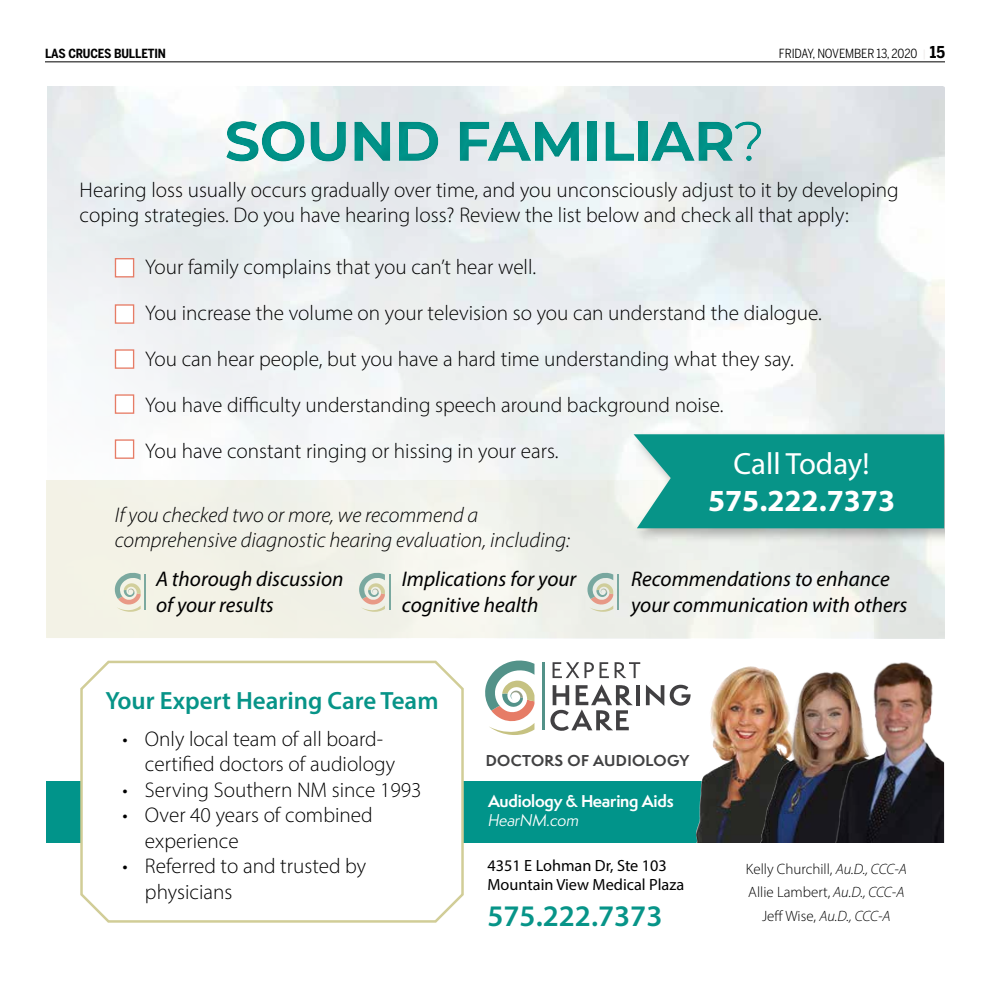
<style>
.page{position:relative;width:990px;height:990px;background:#fff}
.page>*{position:absolute;margin:0;border:0;box-sizing:border-box;transform-origin:0 0}
.t1{font:700 55.88px "Montserrat";letter-spacing:-.01em;color:#01948a}
.t2{font:700 30.75px "Myriad Pro";color:#fff}
.t3{font:30.75px "Myriad Pro";color:#fff}
.t4{font:600 30px "Myriad Pro";color:#079488}
.t5{font:600 25px "Myriad Pro";color:#079488}
.t6{font:300 21.25px/46px "Myriad Pro";color:#000}
.t7{font:italic 21.25px/25.5px "Myriad Pro";color:#000}
.t8{font:italic 300 21.25px/25.5px "Myriad Pro";color:#000}
.t9{font:16.25px/19.5px "Myriad Pro";color:#000}
.t10{font:700 15.75px "Semplicita Pro";letter-spacing:-.015em;color:#fff}
.t11{font:italic 15.75px "Semplicita Pro";letter-spacing:-.015em;color:#fff}
.t12{font:300 15px/23.6px "Myriad Pro";color:#000;text-align:center}
.t13{font:700 14.5px "Semplicita Pro";letter-spacing:.025em;color:#414142}
.t14{font:12.5px "Benton Sans Cond";letter-spacing:-.01em;color:#000}
.t15{font:700 12.5px "Benton Sans Cond";letter-spacing:-.01em;color:#000}
.s1{font-family:"Myriad Pro";font-size:10px;color:#e9e5e4}
.s2{font-weight:700;font-size:16.25px}
.s3{font-weight:400}
.s4{font-style:italic}
</style>
<div class="page">
<hr style="left:45px;top:62px;width:900px;height:1px;background:#000">
<div style="left:46px;top:781px;width:885px;height:62px;background:#01948a"></div>
<div style="left:115px;top:349px;width:19px;height:20px;border:1px solid #e67c66"></div>
<div style="left:115px;top:304px;width:19px;height:20px;border:1px solid #e67c66"></div>
<div style="left:115px;top:394px;width:19px;height:20px;border:1px solid #e67c66"></div>
<div style="left:115px;top:258px;width:19px;height:20px;border:1px solid #e67c66"></div>
<div style="left:115px;top:439px;width:19px;height:20px;border:1px solid #e67c66"></div>
<div style="left:214px;top:106px;width:560px;height:71px;background:#000;opacity:.15"></div>
<div style="left:630px;top:429px;width:314px;height:114px;background:#000;opacity:.3"></div>
<svg style="left:634px;top:434px;width:310px;height:94px"></svg>
<hr style="left:145px;top:574px;width:1px;height:35px;background:#539188">
<svg style="left:114px;top:573px;width:27px;height:39px"></svg>
<hr style="left:389px;top:574px;width:1px;height:35px;background:#539188">
<svg style="left:359px;top:573px;width:26px;height:39px"></svg>
<hr style="left:617px;top:574px;width:2px;height:35px;background:#539188">
<svg style="left:587px;top:573px;width:26px;height:39px"></svg>
<hr style="left:542px;top:662px;width:3px;height:68px;background:#539289">
<hr style="left:636px;top:685px;width:4px;height:20px;background:#414042">
<svg style="left:646px;top:685px;width:18px;height:21px"></svg>
<svg style="left:670px;top:685px;width:21px;height:21px"></svg>
<svg style="left:553px;top:662px;width:41px;height:16px"></svg>
<svg style="left:600px;top:662px;width:9px;height:16px"></svg>
<svg style="left:615px;top:662px;width:25px;height:16px"></svg>
<svg style="left:550px;top:684px;width:83px;height:47px"></svg>
<svg style="left:485px;top:660px;width:49px;height:75px"></svg>
<img style="left:714px;top:668px;width:28px;height:28px">
<img style="left:742px;top:666px;width:67px;height:177px">
<img style="left:809px;top:662px;width:135px;height:181px">
<svg style="left:80px;top:660px;width:384px;height:263px"></svg>
<p class="t15" style="left:45px;top:46px;width:123px">LAS CRUCES BULLETIN</p>
<p class="t14" style="left:779px;top:46px;width:168px">FRIDAY, NOVEMBER 13, 2020 <span class="s1">|</span> <span class="s2">15</span></p>
<h1 class="t1" style="left:225px;top:101px;width:542px">SOUND FAMILIAR<span class="s3">?</span></h1>
<p class="t6" style="left:80px;top:177px;width:821px;line-height:25.5px">Hearing loss usually occurs gradually over time, and you unconsciously adjust to it by developing coping strategies. Do you have hearing loss? Review the list below and check all that apply:</p>
<p class="t6" style="left:145px;top:244px;width:678px">Your family complains that you can’t hear well.<br>You increase the volume on your television so you can understand the dialogue.<br>You can hear people, but you have a hard time understanding what they say.<br>You have difficulty understanding speech around background noise.<br>You have constant ringing or hissing in your ears.</p>
<h2 class="t3" style="left:734px;top:444px;width:137px">Call Today!</h2>
<h2 class="t2" style="left:708px;top:480px;width:189px">575.222.7373</h2>
<p class="t8" style="left:115px;top:502px;width:457px">If you checked two or more, we recommend a comprehensive diagnostic hearing evaluation, including:</p>
<p class="t7" style="left:156px;top:566px;width:189px">A thorough discussion of your results</p>
<p class="t7" style="left:402px;top:566px;width:176px">Implications for your cognitive health</p>
<p class="t7" style="left:631px;top:566px;width:278px">Recommendations to enhance your communication with others</p>
<p class="t5" style="left:106px;top:685px;width:335px">Your Expert Hearing Care Team</p>
<p class="t6" style="left:145px;top:726px;width:252px;line-height:25.5px;text-indent:-23px">• Only local team of all board&shy;certified doctors of audiology</p>
<p class="t6" style="left:122px;top:766px;width:301px">• Serving Southern NM since 1993</p>
<p class="t6" style="left:145px;top:802px;width:229px;line-height:25.5px;text-indent:-23px">• Over 40 years of combined experience</p>
<p class="t6" style="left:145px;top:853px;width:223px;line-height:25.5px;text-indent:-23px">• Referred to and trusted by physicians</p>
<p class="t13" style="left:486px;top:750px;width:205px">DOCTORS OF AUDIOLOGY</p>
<p class="t10" style="left:488px;top:789px;width:187px">Audiology &amp; Hearing Aids</p>
<p class="t11" style="left:488px;top:809px;width:93px">HearNM.com</p>
<p class="t9" style="left:488px;top:855px;width:198px">4351 E Lohman Dr, Ste 103<br>Mountain View Medical Plaza</p>
<h3 class="t4" style="left:488px;top:897px;width:176px">575.222.7373</h3>
<p class="t12" style="left:746px;top:857px;width:163px">Kelly Churchill, <span class="s4">Au.D., CCC-A<br></span>Allie Lambert, <span class="s4">Au.D., CCC-A<br></span>Jeff Wise, <span class="s4">Au.D., CCC-A</span></p>
</div>
